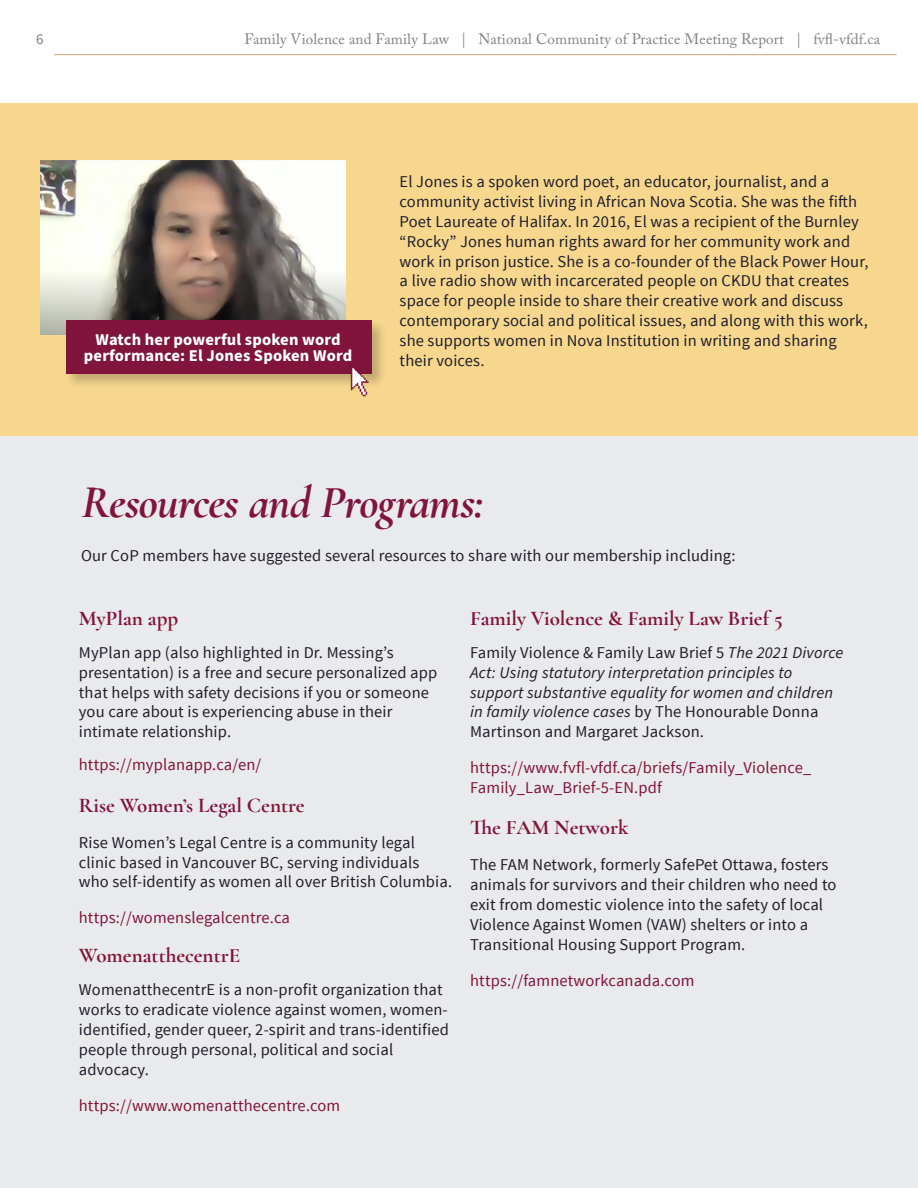
<style>
.page{position:relative;width:918px;height:1188px;background:#fff}
.page>*{position:absolute;margin:0;border:0;box-sizing:border-box;transform-origin:0 0}
.t1{font:italic 700 46.5px "Cormorant Garamond";letter-spacing:-.025em;color:#80143b}
.t2{font:700 21px "Cormorant Garamond";color:#80143b}
.t3{font:16.5px/19.8px "Source Sans Pro";letter-spacing:.01em;color:#201d2b}
.t4{font:italic 16.5px/19.8px "Source Sans Pro";letter-spacing:.01em;color:#201d2b}
.t5{font:16.5px/19.8px "Source Sans Pro";letter-spacing:.01em;color:#80143b}
.t6{font:700 16.5px/16.5px "Source Sans Pro";letter-spacing:.01em;color:#fff;text-align:center}
.t7{font:15px "Adobe Caslon Pro";letter-spacing:.01em;color:#807f84}
.t8{font:15px "Source Sans Pro";color:#807f84}
.s1{font-style:normal}
</style>
<div class="page">
<hr style="left:54px;top:54px;width:843px;height:1px;background:#cca771">
<div style="left:0;top:435px;width:918px;height:753px;background:#e9eaeb"></div>
<div style="left:0;top:103px;width:918px;height:332px;background:#f6d78d"></div>
<img style="left:40px;top:160px;width:305px;height:175px">
<div style="left:65px;top:319px;width:322px;height:70px;background:#231f20;opacity:.25"></div>
<div style="left:66px;top:320px;width:306px;height:54px;background:#80143b"></div>
<img style="left:344px;top:365px;width:28px;height:32px">
<p class="t8" style="left:36px;top:29px;width:9px">6</p>
<p class="t7" style="left:244px;top:30px;width:637px">Family Violence and Family Law | National Community of Practice Meeting Report | fvfl-vfdf.ca</p>
<p class="t6" style="left:84px;top:331px;width:270px">Watch her powerful spoken word performance: El Jones Spoken Word</p>
<p class="t3" style="left:400px;top:172px;width:470px">El Jones is a spoken word poet, an educator, journalist, and a community activist living in African Nova Scotia. She was the fifth Poet Laureate of Halifax. In 2016, El was a recipient of the Burnley “Rocky” Jones human rights award for her community work and work in prison justice. She is a co-founder of the Black Power Hour, a live radio show with incarcerated people on CKDU that creates space for people inside to share their creative work and discuss contemporary social and political issues, and along with this work, she supports women in Nova Institution in writing and sharing their voices.</p>
<h1 class="t1" style="left:81px;top:474px;width:404px">Resources and Programs:</h1>
<p class="t3" style="left:81px;top:545px;width:656px">Our CoP members have suggested several resources to share with our membership including:</p>
<p class="t2" style="left:79px;top:605px;width:101px">MyPlan app</p>
<p class="t3" style="left:79px;top:643px;width:360px">MyPlan app (also highlighted in Dr. Messing’s presentation) is a free and secure personalized app that helps with safety decisions if you or someone you care about is experiencing abuse in their intimate relationship.</p>
<p class="t5" style="left:79px;top:755px;width:184px">https://myplanapp.ca/en/</p>
<p class="t2" style="left:79px;top:792px;width:227px">Rise Women’s Legal Centre</p>
<p class="t3" style="left:79px;top:833px;width:375px">Rise Women’s Legal Centre is a community legal clinic based in Vancouver BC, serving individuals who self-identify as women all over British Columbia.</p>
<p class="t5" style="left:79px;top:908px;width:213px">https://womenslegalcentre.ca</p>
<p class="t2" style="left:79px;top:942px;width:163px">WomenatthecentrE</p>
<p class="t3" style="left:79px;top:980px;width:372px">WomenatthecentrE is a non-profit organization that works to eradicate violence against women, women&shy;identified, gender queer, 2-spirit and trans-identified people through personal, political and social advocacy.</p>
<p class="t5" style="left:79px;top:1096px;width:263px">https://www.womenatthecentre.com</p>
<p class="t2" style="left:470px;top:605px;width:314px">Family Violence &amp; Family Law Brief 5</p>
<p class="t4" style="left:470px;top:643px;width:375px"><span class="s1">Family Violence &amp; Family Law Brief 5</span> The 2021 Divorce Act: Using statutory interpretation principles to support substantive equality for women and children in family violence cases <span class="s1">by The Honourable Donna Martinson and Margaret Jackson.</span></p>
<p class="t5" style="left:470px;top:758px;width:343px">https://www.fvfl-vfdf.ca/briefs/Family_Violence_<br>Family_Law_Brief-5-EN.pdf</p>
<p class="t2" style="left:470px;top:815px;width:160px">The FAM Network</p>
<p class="t3" style="left:470px;top:855px;width:368px">The FAM Network, formerly SafePet Ottawa, fosters animals for survivors and their children who need to exit from domestic violence into the safety of local Violence Against Women (VAW) shelters or into a Transitional Housing Support Program.</p>
<p class="t5" style="left:470px;top:970px;width:226px">https://famnetworkcanada.com</p>
</div>
